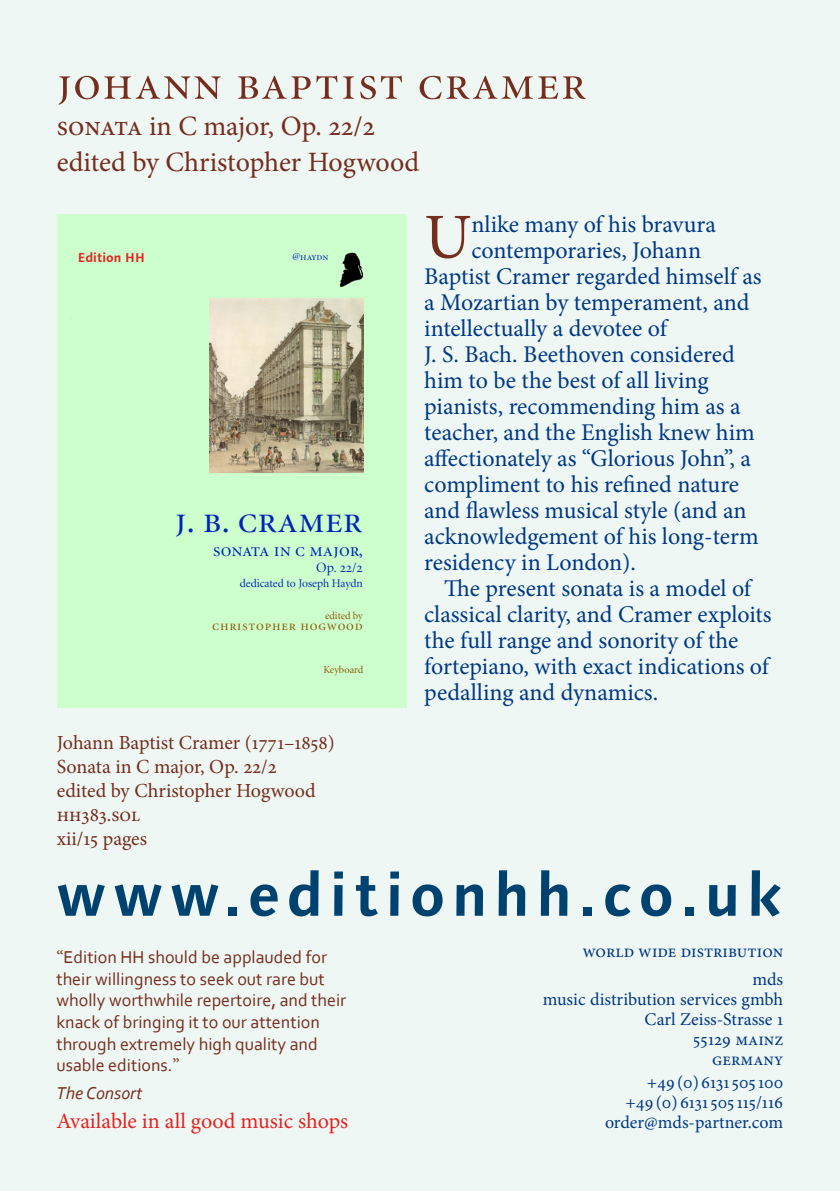
<style>
.page{position:relative;width:840px;height:1191px;background:#fff}
.page>*{position:absolute;margin:0;border:0;box-sizing:border-box;transform-origin:0 0}
.Body_text{font:64px "Minion Pro";color:#752d1e}
.t1{font:700 60px "Linotype Syntax";letter-spacing:.11em;color:#00426f}
.t2{font:50px "Minion Display Regular SC";letter-spacing:.03em;color:#752d1e}
.t3{font:38.8px "Minion Display Regular SC";color:#0024b8}
.t4{font:28px "Minion Pro";letter-spacing:-.005em;color:#752d1e}
.Body_text-2{font:24px/26px "Minion Pro";color:#003883}
.Body_text-3{font:22px "Minion Pro";letter-spacing:-.005em;color:#e42322}
.Body_text-4{font:20px "Minion Pro";color:#752d1e}
.t5{font:19.4px "Minion Display Regular SC";color:#0024b8}
.Review{font:18px/21.6px "Corbel";color:#752d1e}
.Body_text-5{font:18px "Minion Pro";color:#003883}
.Review-2{font:italic 18px "Corbel";color:#752d1e}
.t6{font:14px "Minion Display Regular SC";letter-spacing:.05em;color:#8e5506}
.t7{font:14px "Minion Display Regular SC";color:#0024b8}
.t8{font:700 13px "Linotype Syntax";color:#e42322}
.t9{font:11.8px "Minion Display";color:#0024b8}
.t10{font:10.6px "Minion Display";color:#8e5506}
.t11{font:10.6px "Minion Display Regular SC";letter-spacing:-.005em;color:#0024b8}
.s1{font-family:"Minion Display"}
.s2{font-family:"Minion Pro"}
</style>
<div class="page">
<div style="left:0;top:0;width:839px;height:1191px;background:#eef7f3"></div>
<div style="left:57px;top:214px;width:349px;height:494px;background:#cfc"></div>
<img style="left:209px;top:298px;width:154px;height:175px">
<img style="left:338px;top:252px;width:24px;height:35px">
<p class="t2" style="left:57px;top:59px;width:531px">johann baptist cramer</p>
<p class="t4" style="left:57px;top:107px;width:320px">sonata in C major, Op. 22/2</p>
<p class="t4" style="left:57px;top:143px;width:364px">edited by Christopher Hogwood</p>
<p class="t8" style="left:78px;top:249px;width:68px">Edition HH</p>
<p class="t11" style="left:292px;top:252px;width:38px">@haydn</p>
<p class="t3" style="left:175px;top:501px;width:189px">j. b. cramer</p>
<p class="t5" style="left:213px;top:540px;width:152px">sonata in c major,</p>
<p class="t7" style="left:316px;top:560px;width:48px"><span class="s1">Op.</span> 22/2</p>
<p class="t9" style="left:239px;top:577px;width:124px">dedicated to Joseph Haydn</p>
<p class="t10" style="left:325px;top:610px;width:39px">edited by</p>
<p class="t6" style="left:212px;top:619px;width:152px">christopher hogwood</p>
<p class="t10" style="left:323px;top:664px;width:41px">Keyboard</p>
<p class="Body_text" style="left:424px;top:194px;width:49px">U</p>
<p class="Body_text-2" style="left:471px;top:211px;width:246px">nlike many of his bravura</p>
<p class="Body_text-2" style="left:471px;top:237px;width:231px">contemporaries, Johann</p>
<p class="Body_text-2" style="left:424px;top:263px;width:339px">Baptist Cramer regarded himself as</p>
<p class="Body_text-2" style="left:424px;top:289px;width:326px">a Mozartian by temperament, and</p>
<p class="Body_text-2" style="left:424px;top:315px;width:244px">intellectually a devotee of</p>
<p class="Body_text-2" style="left:424px;top:341px;width:312px">J. S. Bach. Beethoven considered</p>
<p class="Body_text-2" style="left:424px;top:367px;width:286px">him to be the best of all living</p>
<p class="Body_text-2" style="left:424px;top:393px;width:318px">pianists, recommending him as a</p>
<p class="Body_text-2" style="left:424px;top:419px;width:332px">teacher, and the English knew him</p>
<p class="Body_text-2" style="left:424px;top:445px;width:328px">affectionately as “Glorious John”, a</p>
<p class="Body_text-2" style="left:424px;top:471px;width:316px">compliment to his refined nature</p>
<p class="Body_text-2" style="left:424px;top:497px;width:323px">and flawless musical style (and an</p>
<p class="Body_text-2" style="left:424px;top:523px;width:336px">acknowledgement of his long-term</p>
<p class="Body_text-2" style="left:424px;top:549px;width:213px">residency in London).</p>
<p class="Body_text-2" style="left:424px;top:575px;width:349px;text-indent:20px">The present sonata is a model of classical clarity, and Cramer exploits the full range and sonority of the fortepiano, with exact indications of pedalling and dynamics.</p>
<p class="Body_text-4" style="left:57px;top:729px;width:279px">Johann Baptist Cramer (1771–1858)</p>
<p class="Body_text-4" style="left:57px;top:753px;width:221px">Sonata in C major, Op. 22/2</p>
<p class="Body_text-4" style="left:57px;top:777px;width:260px">edited by Christopher Hogwood</p>
<p class="Body_text-4" style="left:57px;top:801px;width:85px">hh383.sol</p>
<p class="Body_text-4" style="left:57px;top:825px;width:92px">xii/15 pages</p>
<p class="t1" style="left:56px;top:857px;width:726px">www.editionhh.co.uk</p>
<p class="Body_text-5" style="left:582px;top:939px;width:202px">world wide distribution</p>
<p class="Body_text-5" style="left:752px;top:967px;width:32px">mds</p>
<p class="Body_text-5" style="left:542px;top:987px;width:242px">music distribution services gmbh</p>
<p class="Body_text-5" style="left:644px;top:1007px;width:140px">Carl Zeiss-Strasse 1</p>
<p class="Body_text-5" style="left:693px;top:1027px;width:91px">55129 mainz</p>
<p class="Body_text-5" style="left:711px;top:1047px;width:72px">germany</p>
<p class="Body_text-5" style="left:646px;top:1070px;width:138px">+49 (0) 6131 505 100</p>
<p class="Body_text-5" style="left:625px;top:1090px;width:159px">+49 (0) 6131 505 115/116</p>
<p class="Body_text-3" style="left:56px;top:1106px;width:293px">Available in all good music shops</p>
<p class="Body_text-5" style="left:604px;top:1110px;width:180px">order@mds-partner.com</p>
<p class="Review" style="left:56px;top:946px;width:291px"><span class="s2">“</span>Edition HH should be applauded for their willingness to seek out rare but wholly worthwhile repertoire, and their knack of bringing it to our attention through extremely high quality and usable editions.<span class="s2">”</span></p>
<p class="Review-2" style="left:56px;top:1081px;width:87px">The Consort</p>
</div>
